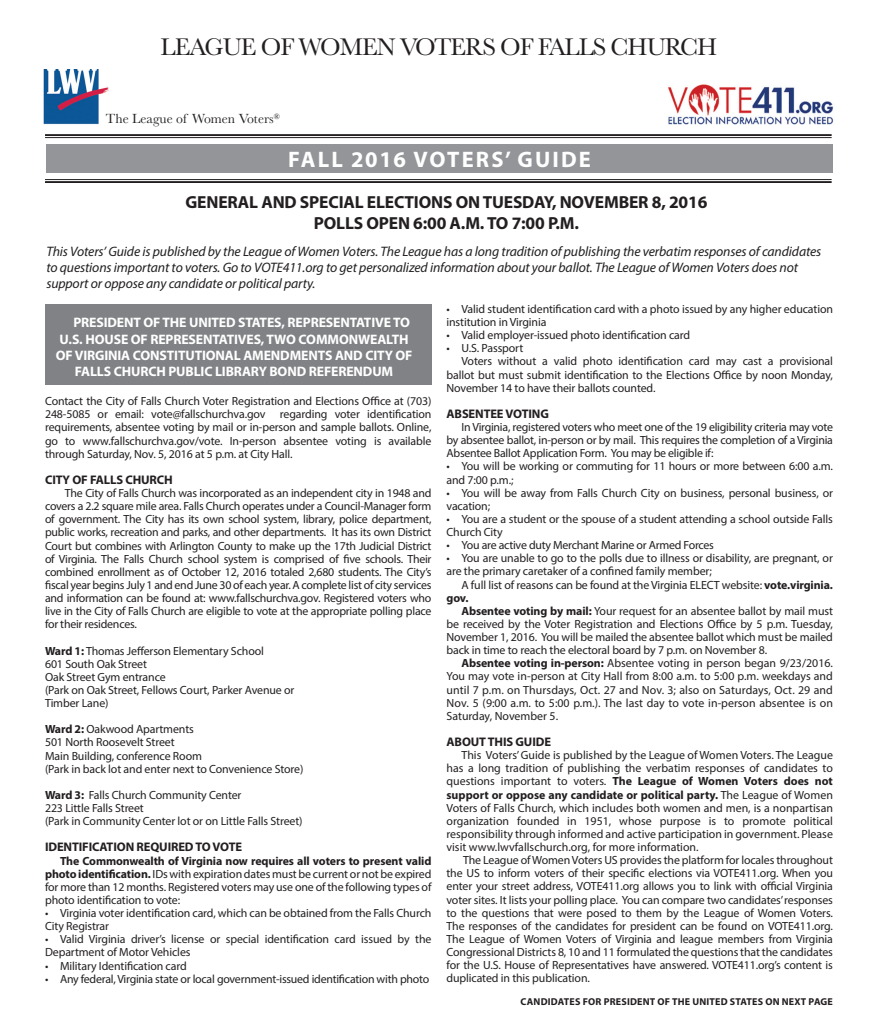
<style>
.page{position:relative;width:878px;height:1035px;background:#fff}
.page>*{position:absolute;margin:0;border:0;box-sizing:border-box;transform-origin:0 0}
.Text{font:25px "Baskerville";letter-spacing:-.04em;color:#231f20}
.Text-2{font:700 22.5px "Myriad Pro";letter-spacing:.095em;color:#fff}
.amendment{font:700 17.5px "Myriad Pro";letter-spacing:-.01em;color:#231f20}
.amendment-2{font:italic 13.75px/16.2px "Myriad Pro";letter-spacing:-.01em;color:#231f20}
.amendment-3{font:700 13.75px "Myriad Pro";letter-spacing:-.01em;color:#fff}
.t1{font:13.75px "Baskerville";color:#231f20}
.amendment-4{font:700 12.5px "Myriad Pro";letter-spacing:-.01em;color:#231f20}
.amendment-5{font:11.88px/13.1px "Myriad Pro";letter-spacing:-.01em;color:#231f20;text-align:justify}
.continued{font:700 10px "Myriad Pro";letter-spacing:.02em;color:#231f20}
.s1{font-weight:700}
</style>
<div class="page">
<div style="left:46px;top:144px;width:786px;height:29px;background:#939598"></div>
<img style="left:43px;top:70px;width:66px;height:54px">
<hr style="left:45px;top:179px;width:786px;height:1px;background:#231f20">
<hr style="left:45px;top:181px;width:786px;height:2px;background:#231f20">
<div style="left:45px;top:305px;width:386px;height:80px;background:#808285"></div>
<img style="left:668px;top:84px;width:165px;height:41px">
<hr style="left:45px;top:134px;width:786px;height:2px;background:#231f20">
<hr style="left:45px;top:137px;width:786px;height:1px;background:#231f20">
<p class="Text" style="left:161px;top:31px;width:558px">LEAGUE OF WOMEN VOTERS OF FALLS CHURCH</p>
<p class="t1" style="left:106px;top:110px;width:175px">The League of Women Voters<sup>®</sup></p>
<p class="Text-2" style="left:288px;top:144px;width:304px">FALL 2016 VOTERS’ GUIDE</p>
<p class="amendment" style="left:185px;top:191px;width:523px">GENERAL AND SPECIAL ELECTIONS ON TUESDAY, NOVEMBER 8, 2016</p>
<p class="amendment" style="left:314px;top:212px;width:267px">POLLS OPEN 6:00 A.M. TO 7:00 P.M.</p>
<p class="amendment-2" style="left:46px;top:243px;width:776px">This Voters’ Guide is published by the League of Women Voters. The League has a long tradition of publishing the verbatim responses of candidates to questions important to voters. Go to VOTE411.org to get personalized information about your ballot. The League of Women Voters does not support or oppose any candidate or political party.</p>
<p class="amendment-3" style="left:73px;top:314px;width:338px">PRESIDENT OF THE UNITED STATES, REPRESENTATIVE TO</p>
<p class="amendment-3" style="left:60px;top:330px;width:350px">U.S. HOUSE OF REPRESENTATIVES, TWO COMMONWEALTH</p>
<p class="amendment-3" style="left:56px;top:346px;width:358px">OF VIRGINIA CONSTITUTIONAL AMENDMENTS AND CITY OF</p>
<p class="amendment-3" style="left:75px;top:362px;width:320px">FALLS CHURCH PUBLIC LIBRARY BOND REFERENDUM</p>
<p class="amendment-5" style="left:45px;top:394px;width:388px">Contact the City of Falls Church Voter Registration and Elections Office at (703)<br>248-5085 or email: vote@fallschurchva.gov regarding voter identification requirements, absentee voting by mail or in-person and sample ballots. Online, go to www.fallschurchva.gov/vote. In-person absentee voting is available through Saturday, Nov. 5, 2016 at 5 p.m. at City Hall.</p>
<p class="amendment-4" style="left:45px;top:472px;width:129px">CITY OF FALLS CHURCH</p>
<p class="amendment-5" style="left:45px;top:486px;width:388px;text-indent:20px">The City of Falls Church was incorporated as an independent city in 1948 and covers a 2.2 square mile area. Falls Church operates under a Council-Manager form of government. The City has its own school system, library, police department, public works, recreation and parks, and other departments. It has its own District Court but combines with Arlington County to make up the 17th Judicial District of Virginia. The Falls Church school system is comprised of five schools. Their combined enrollment as of October 12, 2016 totaled 2,680 students. The City’s fiscal year begins July 1 and end June 30 of each year. A complete list of city services and information can be found at: www.fallschurchva.gov. Registered voters who live in the City of Falls Church are eligible to vote at the appropriate polling place for their residences.</p>
<p class="amendment-5" style="left:45px;top:644px;width:220px"><span class="s1">Ward 1:</span> Thomas Jefferson Elementary School</p>
<p class="amendment-5" style="left:45px;top:657px;width:103px">601 South Oak Street</p>
<p class="amendment-5" style="left:45px;top:670px;width:122px">Oak Street Gym entrance</p>
<p class="amendment-5" style="left:45px;top:683px;width:251px">(Park on Oak Street, Fellows Court, Parker Avenue or</p>
<p class="amendment-5" style="left:45px;top:696px;width:65px">Timber Lane)</p>
<p class="amendment-5" style="left:45px;top:723px;width:150px"><span class="s1">Ward 2:</span> Oakwood Apartments</p>
<p class="amendment-5" style="left:45px;top:736px;width:131px">501 North Roosevelt Street</p>
<p class="amendment-5" style="left:45px;top:749px;width:158px">Main Building, conference Room</p>
<p class="amendment-5" style="left:45px;top:762px;width:260px">(Park in back lot and enter next to Convenience Store)</p>
<p class="amendment-5" style="left:45px;top:788px;width:198px"><span class="s1">Ward 3:</span> Falls Church Community Center</p>
<p class="amendment-5" style="left:45px;top:801px;width:100px">223 Little Falls Street</p>
<p class="amendment-5" style="left:45px;top:814px;width:259px">(Park in Community Center lot or on Little Falls Street)</p>
<p class="amendment-4" style="left:45px;top:839px;width:199px">IDENTIFICATION REQUIRED TO VOTE</p>
<p class="amendment-5" style="left:45px;top:854px;width:388px;text-indent:15px"><span class="s1">The Commonwealth of Virginia now requires all voters to present valid photo identification.</span> IDs with expiration dates must be current or not be expired for more than 12 months. Registered voters may use one of the following types of photo identification to vote:</p>
<p class="amendment-5" style="left:45px;top:906px;width:388px">• Virginia voter identification card, which can be obtained from the Falls Church<br>City Registrar</p>
<p class="amendment-5" style="left:45px;top:933px;width:388px">• Valid Virginia driver’s license or special identification card issued by the<br>Department of Motor Vehicles</p>
<p class="amendment-5" style="left:45px;top:959px;width:143px">• Military Identification card</p>
<p class="amendment-5" style="left:45px;top:972px;width:386px">• Any federal, Virginia state or local government-issued identification with photo</p>
<p class="amendment-5" style="left:446px;top:302px;width:388px">• Valid student identification card with a photo issued by any higher education institution in Virginia</p>
<p class="amendment-5" style="left:446px;top:328px;width:245px">• Valid employer-issued photo identification card</p>
<p class="amendment-5" style="left:446px;top:342px;width:78px">• U.S. Passport</p>
<p class="amendment-5" style="left:446px;top:355px;width:388px;text-indent:15px">Voters without a valid photo identification card may cast a provisional ballot but must submit identification to the Elections Office by noon Monday, November 14 to have their ballots counted.</p>
<p class="amendment-4" style="left:446px;top:406px;width:104px">ABSENTEE VOTING</p>
<p class="amendment-5" style="left:446px;top:420px;width:388px;text-indent:15px">In Virginia, registered voters who meet one of the 19 eligibility criteria may vote by absentee ballot, in-person or by mail. This requires the completion of a Virginia Absentee Ballot Application Form. You may be eligible if:</p>
<p class="amendment-5" style="left:446px;top:460px;width:388px">• You will be working or commuting for 11 hours or more between 6:00 a.m. and 7:00 p.m.;</p>
<p class="amendment-5" style="left:446px;top:486px;width:388px">• You will be away from Falls Church City on business, personal business, or vacation;</p>
<p class="amendment-5" style="left:446px;top:512px;width:388px">• You are a student or the spouse of a student attending a school outside Falls<br>Church City</p>
<p class="amendment-5" style="left:446px;top:538px;width:269px">• You are active duty Merchant Marine or Armed Forces</p>
<p class="amendment-5" style="left:446px;top:552px;width:388px">• You are unable to go to the polls due to illness or disability, are pregnant, or are the primary caretaker of a confined family member;</p>
<p class="amendment-5" style="left:446px;top:578px;width:388px;text-indent:15px">A full list of reasons can be found at the Virginia ELECT website: <span class="s1">vote.virginia. gov.</span></p>
<p class="amendment-5" style="left:446px;top:604px;width:388px;text-indent:15px"><span class="s1">Absentee voting by mail:</span> Your request for an absentee ballot by mail must be received by the Voter Registration and Elections Office by 5 p.m. Tuesday, November 1, 2016. You will be mailed the absentee ballot which must be mailed back in time to reach the electoral board by 7 p.m. on November 8.</p>
<p class="amendment-5" style="left:446px;top:657px;width:388px;text-indent:15px"><span class="s1">Absentee voting in-person:</span> Absentee voting in person began 9/23/2016.<br>You may vote in-person at City Hall from 8:00 a.m. to 5:00 p.m. weekdays and until 7 p.m. on Thursdays, Oct. 27 and Nov. 3; also on Saturdays, Oct. 29 and Nov. 5 (9:00 a.m. to 5:00 p.m.). The last day to vote in-person absentee is on Saturday, November 5.</p>
<p class="amendment-4" style="left:446px;top:734px;width:106px">ABOUT THIS GUIDE</p>
<p class="amendment-5" style="left:446px;top:748px;width:388px;text-indent:15px">This Voters’ Guide is published by the League of Women Voters. The League has a long tradition of publishing the verbatim responses of candidates to questions important to voters. <span class="s1">The League of Women Voters does not support or oppose any candidate or political party.</span> The League of Women Voters of Falls Church, which includes both women and men, is a nonpartisan organization founded in 1951, whose purpose is to promote political responsibility through informed and active participation in government. Please visit www.lwvfallschurch.org, for more information.</p>
<p class="amendment-5" style="left:446px;top:853px;width:388px;text-indent:17px">The League of Women Voters US provides the platform for locales throughout the US to inform voters of their specific elections via VOTE411.org. When you enter your street address, VOTE411.org allows you to link with official Virginia voter sites. It lists your polling place. You can compare two candidates’ responses to the questions that were posed to them by the League of Women Voters.<br>The responses of the candidates for president can be found on VOTE411.org.<br>The League of Women Voters of Virginia and league members from Virginia Congressional Districts 8, 10 and 11 formulated the questions that the candidates for the U.S. House of Representatives have answered. VOTE411.org’s content is duplicated in this publication.</p>
<p class="continued" style="left:520px;top:995px;width:314px">CANDIDATES FOR PRESIDENT OF THE UNITED STATES ON NEXT PAGE</p>
</div>
